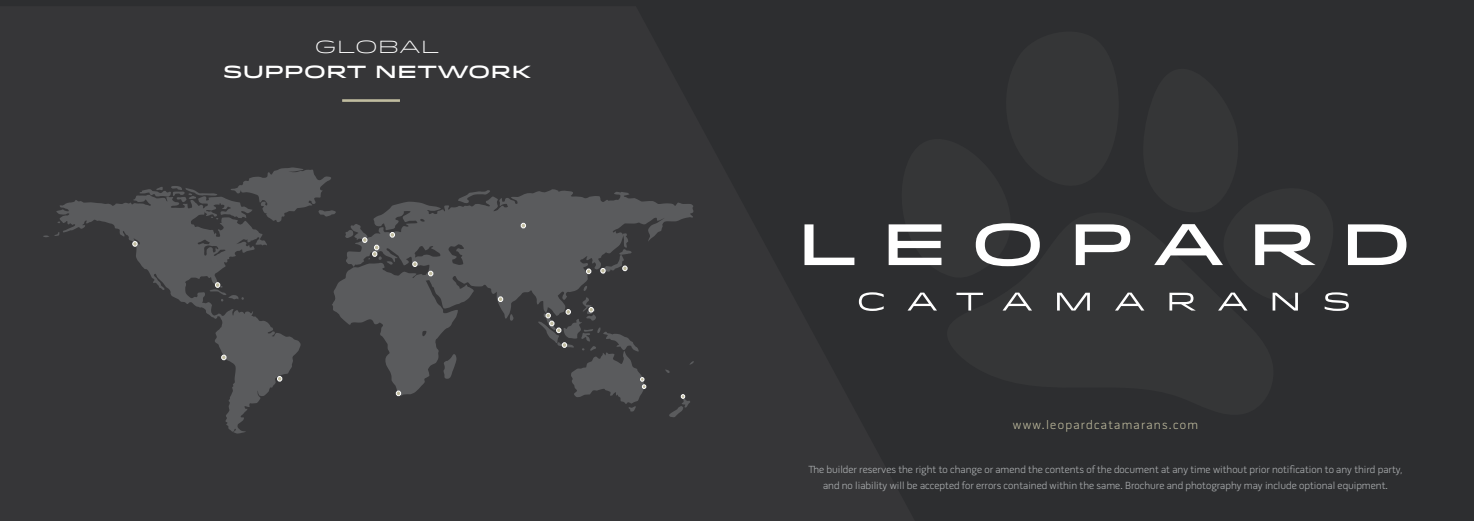
<style>
.page{position:relative;width:1474px;height:521px;background:#fff}
.page>*{position:absolute;margin:0;border:0;box-sizing:border-box;transform-origin:0 0}
.t1{font:500 17.5px "Idlewild";color:#fff}
.t2{font:300 17.5px "Idlewild";color:#fff}
.t3{font:300 12.6px "Pill Gothic";letter-spacing:.1em;color:#c0bc9f}
.t4{font:300 10.5px/16.6px "Pill Gothic";color:#b1b4b6;text-align:center}
</style>
<div class="page">
<div style="left:0;top:0;width:1473px;height:521px;background:#353637"></div>
<hr style="left:342px;top:99px;width:58px;height:3px;background:#c0bc9f">
<svg style="left:43px;top:234px;width:13px;height:3px"></svg>
<svg style="left:56px;top:200px;width:207px;height:233px"></svg>
<svg style="left:491px;top:189px;width:203px;height:130px;fill:#5a5b5d"></svg>
<svg style="left:582px;top:285px;width:6px;height:6px"></svg>
<svg style="left:498px;top:297px;width:5px;height:5px"></svg>
<svg style="left:521px;top:223px;width:4px;height:5px"></svg>
<svg style="left:586px;top:269px;width:5px;height:5px"></svg>
<svg style="left:600px;top:233px;width:32px;height:41px"></svg>
<svg style="left:133px;top:167px;width:358px;height:229px"></svg>
<svg style="left:804px;top:223px;width:602px;height:88px"></svg>
<svg style="left:536px;top:297px;width:110px;height:115px"></svg>
<svg style="left:669px;top:394px;width:22px;height:24px"></svg>
<h1 class="t2" style="left:314px;top:34px;width:126px">Global</h1>
<h1 class="t1" style="left:223px;top:58px;width:310px">SUPPORT NETWORK</h1>
<p class="t3" style="left:1012px;top:420px;width:187px">www.leopardcatamarans.com</p>
<p class="t4" style="left:808px;top:462px;width:595px">The builder reserves the right to change or amend the contents of the document at any time without prior notification to any third party, and no liability will be accepted for errors contained within the same. Brochure and photography may include optional equipment.</p>
</div>
